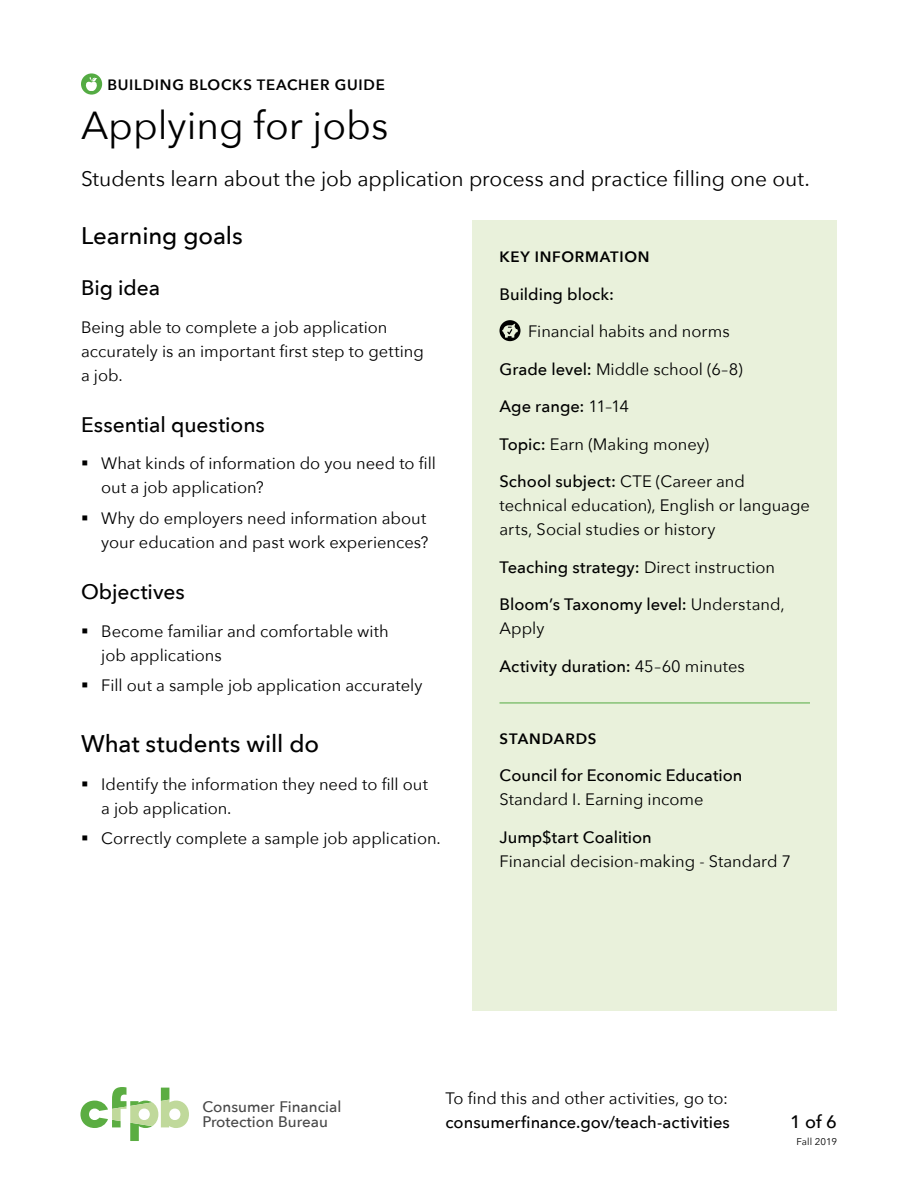
<style>
.page{position:relative;width:918px;height:1188px;background:#fff}
.page>*{position:absolute;margin:0;border:0;box-sizing:border-box;transform-origin:0 0}
.t1{font:39px "Avenir Next";color:#000}
.t2{font:500 24px "Avenir Next";letter-spacing:-.005em;color:#000}
.t3{font:21px "Avenir Next";letter-spacing:-.005em;color:#000}
.t4{font:500 21px "Avenir Next";letter-spacing:-.005em;color:#000}
.t5{font:500 18px "Avenir Next";color:#000}
.t6{font:16.5px/24px "Avenir Next";color:#000}
.t7{font:500 16.5px/24px "Avenir Next";color:#000}
.t8{font:500 15.3px/15.5px "Avenir Next";color:#484848}
.t9{font:600 15px "Avenir Next";letter-spacing:.05em;color:#000}
.t10{font:9.75px "Avenir Next";letter-spacing:.01em;color:#000}
.s1{font-weight:500}
.s2{font-weight:400}
</style>
<div class="page">
<svg style="left:80px;top:1087px;width:109px;height:54px"></svg>
<svg style="left:81px;top:73px;width:21px;height:22px"></svg>
<svg style="left:85px;top:76px;width:13px;height:15px"></svg>
<div style="left:472px;top:220px;width:365px;height:791px;background:#e9f1db"></div>
<hr style="left:500px;top:703px;width:310px;height:1px;background:#54ab43">
<div style="left:500px;top:320px;width:20px;height:21px;background:#000;border-radius:50%"></div>
<svg style="left:502px;top:324px;width:16px;height:14px"></svg>
<p class="t9" style="left:107px;top:72px;width:279px">BUILDING BLOCKS TEACHER GUIDE</p>
<h1 class="t1" style="left:81px;top:92px;width:309px">Applying for jobs</h1>
<p class="t3" style="left:81px;top:161px;width:730px">Students learn about the job application process and practice filling one out.</p>
<h2 class="t2" style="left:81px;top:216px;width:163px">Learning goals</h2>
<p class="t4" style="left:81px;top:270px;width:81px">Big idea</p>
<p class="t6" style="left:81px;top:314px;width:344px">Being able to complete a job application accurately is an important first step to getting a job.</p>
<p class="t4" style="left:81px;top:407px;width:185px">Essential questions</p>
<p class="t6" style="left:101px;top:451px;width:336px;text-indent:-20px">▪ What kinds of information do you need to fill out a job application?</p>
<p class="t6" style="left:81px;top:506px;width:349px;text-align:right">▪ Why do employers need information about your education and past work experiences?</p>
<p class="t4" style="left:81px;top:574px;width:105px">Objectives</p>
<p class="t6" style="left:101px;top:618px;width:289px;text-indent:-20px">▪ Become familiar and comfortable with job applications</p>
<p class="t6" style="left:81px;top:673px;width:343px">▪ Fill out a sample job application accurately</p>
<h2 class="t2" style="left:81px;top:723px;width:240px">What students will do</h2>
<p class="t6" style="left:101px;top:771px;width:328px;text-indent:-20px">▪ Identify the information they need to fill out a job application.</p>
<p class="t6" style="left:81px;top:826px;width:361px">▪ Correctly complete a sample job application.</p>
<p class="t9" style="left:500px;top:244px;width:152px">KEY INFORMATION</p>
<p class="t7" style="left:500px;top:282px;width:116px">Building block:</p>
<p class="t6" style="left:528px;top:319px;width:203px">Financial habits and norms</p>
<p class="t6" style="left:500px;top:356px;width:245px"><span class="s1">Grade level:</span> Middle school (6–8)</p>
<p class="t7" style="left:500px;top:394px;width:131px">Age range: <span class="s2">11–14</span></p>
<p class="t6" style="left:500px;top:431px;width:211px"><span class="s1">Topic:</span> Earn (Making money)</p>
<p class="t6" style="left:500px;top:469px;width:312px"><span class="s1">School subject:</span> CTE (Career and technical education), English or language arts, Social studies or history</p>
<p class="t7" style="left:500px;top:555px;width:277px">Teaching strategy: <span class="s2">Direct instruction</span></p>
<p class="t7" style="left:500px;top:592px;width:287px">Bloom’s Taxonomy level: <span class="s2">Understand,<br>Apply</span></p>
<p class="t7" style="left:500px;top:654px;width:247px">Activity duration: <span class="s2">45–60 minutes</span></p>
<p class="t9" style="left:500px;top:726px;width:99px">STANDARDS</p>
<p class="t7" style="left:500px;top:763px;width:244px">Council for Economic Education</p>
<p class="t6" style="left:500px;top:787px;width:206px">Standard I. Earning income</p>
<p class="t7" style="left:500px;top:825px;width:154px">Jump$tart Coalition</p>
<p class="t6" style="left:500px;top:848px;width:293px">Financial decision-making - Standard 7</p>
<p class="t8" style="left:203px;top:1098px;width:140px">Consumer Financial<br>Protection Bureau</p>
<p class="t6" style="left:446px;top:1085px;width:284px">To find this and other activities, go to:</p>
<p class="t7" style="left:446px;top:1109px;width:286px">consumerfinance.gov/teach-activities</p>
<p class="t5" style="left:790px;top:1106px;width:48px">1 of 6</p>
<p class="t10" style="left:796px;top:1133px;width:42px">Fall 2019</p>
</div>
